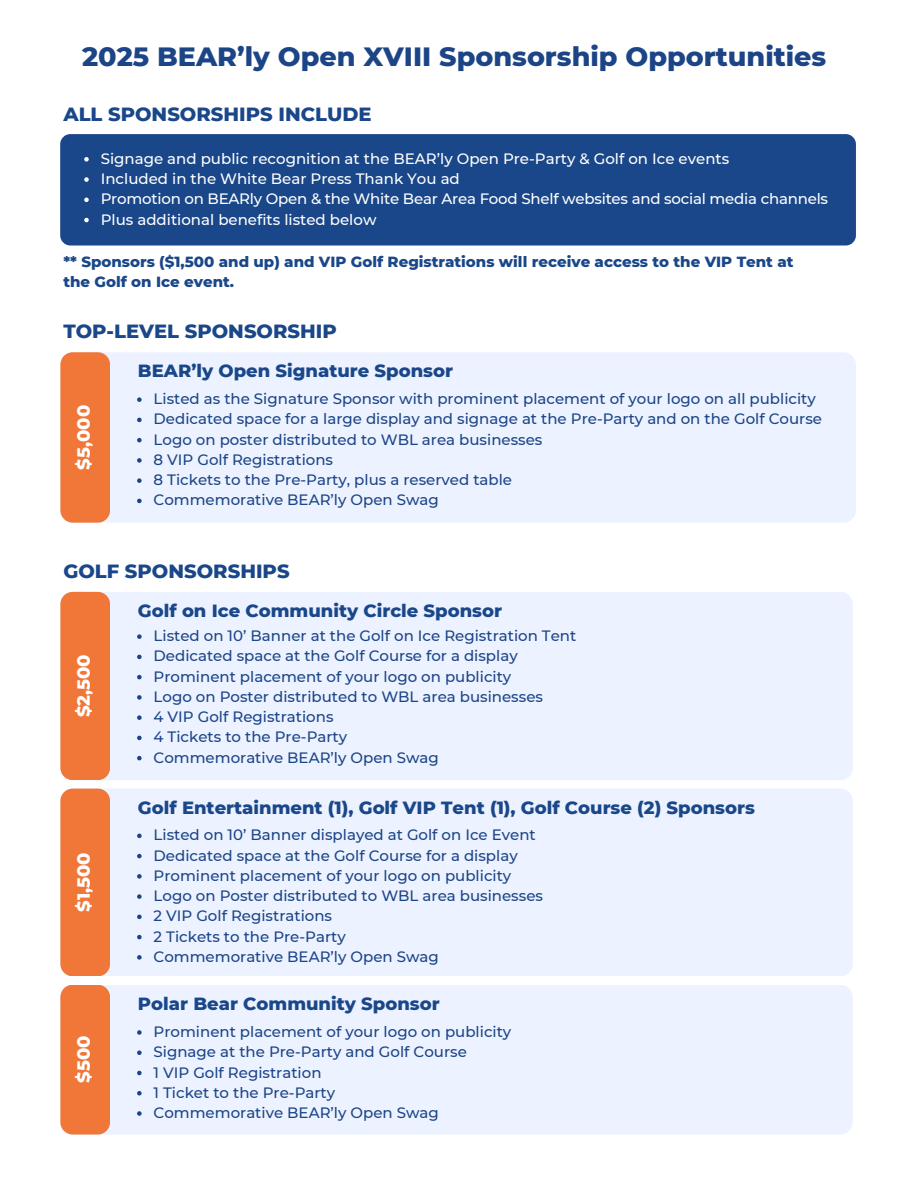
<style>
.page{position:relative;width:918px;height:1188px;background:#fff}
.page>*{position:absolute;margin:0;border:0;box-sizing:border-box;transform-origin:0 0}
.t1{font:800 27px "Montserrat";color:#1c4587}
.t2{font:800 19.5px "Montserrat";color:#1a4789}
.t3{font:800 18px "Montserrat";color:#1a4789}
.t4{font:800 18px "Montserrat";color:#fff}
.t5{font:500 15px "Montserrat";color:#1c4587}
.t6{font:500 15px "Montserrat";color:#fff}
.t7{font:800 15px/20.2px "Montserrat";color:#1a4789}
</style>
<div class="page">
<div style="left:60px;top:352px;width:796px;height:171px;background:#ecf2ff;border-radius:12px"></div>
<div style="left:60px;top:352px;width:50px;height:171px;background:#f17739;border-radius:12px"></div>
<svg style="left:137px;top:397px;width:5px;height:5px"></svg>
<svg style="left:137px;top:418px;width:5px;height:4px"></svg>
<svg style="left:137px;top:438px;width:5px;height:4px"></svg>
<svg style="left:137px;top:458px;width:5px;height:5px"></svg>
<svg style="left:137px;top:478px;width:5px;height:5px"></svg>
<svg style="left:137px;top:499px;width:5px;height:4px"></svg>
<div style="left:60px;top:592px;width:792px;height:188px;background:#ecf2ff;border-radius:12px"></div>
<div style="left:60px;top:592px;width:50px;height:188px;background:#f17739;border-radius:12px"></div>
<svg style="left:137px;top:634px;width:5px;height:5px"></svg>
<svg style="left:137px;top:655px;width:5px;height:4px"></svg>
<svg style="left:137px;top:675px;width:5px;height:4px"></svg>
<svg style="left:137px;top:695px;width:5px;height:5px"></svg>
<svg style="left:137px;top:715px;width:5px;height:5px"></svg>
<svg style="left:137px;top:736px;width:5px;height:4px"></svg>
<svg style="left:137px;top:756px;width:5px;height:4px"></svg>
<div style="left:60px;top:789px;width:793px;height:187px;background:#ecf2ff;border-radius:12px"></div>
<div style="left:60px;top:789px;width:50px;height:187px;background:#f17739;border-radius:12px"></div>
<svg style="left:137px;top:834px;width:5px;height:4px"></svg>
<svg style="left:137px;top:854px;width:5px;height:4px"></svg>
<svg style="left:137px;top:874px;width:5px;height:5px"></svg>
<svg style="left:137px;top:894px;width:5px;height:5px"></svg>
<svg style="left:137px;top:915px;width:5px;height:4px"></svg>
<svg style="left:137px;top:935px;width:5px;height:4px"></svg>
<svg style="left:137px;top:955px;width:5px;height:5px"></svg>
<div style="left:60px;top:985px;width:793px;height:150px;background:#ecf2ff;border-radius:12px"></div>
<div style="left:60px;top:985px;width:50px;height:150px;background:#f17739;border-radius:12px"></div>
<svg style="left:137px;top:1030px;width:5px;height:5px"></svg>
<svg style="left:137px;top:1051px;width:5px;height:4px"></svg>
<svg style="left:137px;top:1071px;width:5px;height:4px"></svg>
<svg style="left:137px;top:1091px;width:5px;height:5px"></svg>
<svg style="left:137px;top:1111px;width:5px;height:5px"></svg>
<div style="left:60px;top:134px;width:796px;height:112px;background:#1a4789;border-radius:10px"></div>
<svg style="left:84px;top:157px;width:5px;height:5px"></svg>
<svg style="left:84px;top:177px;width:5px;height:5px"></svg>
<svg style="left:84px;top:198px;width:5px;height:4px"></svg>
<svg style="left:84px;top:218px;width:5px;height:4px"></svg>
<p class="t1" style="left:82px;top:40px;width:746px">2025 BEAR’ly Open XVIII Sponsorship Opportunities</p>
<p class="t2" style="left:63px;top:102px;width:310px">ALL SPONSORSHIPS INCLUDE</p>
<p class="t6" style="left:101px;top:149px;width:630px">Signage and public recognition at the BEAR’ly Open Pre-Party &amp; Golf on Ice events</p>
<p class="t6" style="left:101px;top:170px;width:361px">Included in the White Bear Press Thank You ad</p>
<h3 class="t6" style="left:101px;top:190px;width:729px">Promotion on BEARly Open &amp; the White Bear Area Food Shelf websites and social media channels</h3>
<h3 class="t6" style="left:101px;top:210px;width:277px">Plus additional benefits listed below</h3>
<p class="t7" style="left:63px;top:251px;width:732px">** Sponsors ($1,500 and up) and VIP Golf Registrations will receive access to the VIP Tent at the Golf on Ice event.</p>
<p class="t2" style="left:63px;top:320px;width:275px">TOP-LEVEL SPONSORSHIP</p>
<h1 class="t4" style="left:72px;top:470px;width:66px;rotate:-90deg">$5,000</h1>
<h2 class="t3" style="left:138px;top:360px;width:317px">BEAR’ly Open Signature Sponsor</h2>
<h2 class="t5" style="left:154px;top:390px;width:664px">Listed as the Signature Sponsor with prominent placement of your logo on all publicity</h2>
<p class="t5" style="left:154px;top:410px;width:670px">Dedicated space for a large display and signage at the Pre-Party and on the Golf Course</p>
<p class="t5" style="left:154px;top:430px;width:390px">Logo on poster distributed to WBL area businesses</p>
<p class="t5" style="left:154px;top:450px;width:181px">8 VIP Golf Registrations</p>
<p class="t5" style="left:154px;top:471px;width:360px">8 Tickets to the Pre-Party, plus a reserved table</p>
<h4 class="t5" style="left:154px;top:491px;width:287px">Commemorative BEAR’ly Open Swag</h4>
<p class="t2" style="left:63px;top:559px;width:228px">GOLF SPONSORSHIPS</p>
<h3 class="t4" style="left:72px;top:717px;width:65px;rotate:-90deg">$2,500</h3>
<h3 class="t4" style="left:72px;top:912px;width:61px;rotate:-90deg">$1,500</h3>
<h3 class="t4" style="left:72px;top:1083px;width:49px;rotate:-90deg">$500</h3>
<h2 class="t3" style="left:138px;top:600px;width:366px">Golf on Ice Community Circle Sponsor</h2>
<h3 class="t5" style="left:154px;top:627px;width:424px">Listed on 10’ Banner at the Golf on Ice Registration Tent</h3>
<p class="t5" style="left:154px;top:647px;width:366px">Dedicated space at the Golf Course for a display</p>
<p class="t5" style="left:154px;top:667px;width:359px">Prominent placement of your logo on publicity</p>
<p class="t5" style="left:154px;top:687px;width:391px">Logo on Poster distributed to WBL area businesses</p>
<p class="t5" style="left:154px;top:708px;width:181px">4 VIP Golf Registrations</p>
<p class="t5" style="left:154px;top:728px;width:195px">4 Tickets to the Pre-Party</p>
<p class="t5" style="left:154px;top:748px;width:287px">Commemorative BEAR’ly Open Swag</p>
<p class="t3" style="left:138px;top:796px;width:618px">Golf Entertainment (1), Golf VIP Tent (1), Golf Course (2) Sponsors</p>
<h3 class="t5" style="left:154px;top:826px;width:384px">Listed on 10’ Banner displayed at Golf on Ice Event</h3>
<p class="t5" style="left:154px;top:846px;width:366px">Dedicated space at the Golf Course for a display</p>
<p class="t5" style="left:154px;top:866px;width:359px">Prominent placement of your logo on publicity</p>
<p class="t5" style="left:154px;top:887px;width:391px">Logo on Poster distributed to WBL area businesses</p>
<p class="t5" style="left:154px;top:907px;width:180px">2 VIP Golf Registrations</p>
<p class="t5" style="left:154px;top:927px;width:194px">2 Tickets to the Pre-Party</p>
<p class="t5" style="left:154px;top:947px;width:287px">Commemorative BEAR’ly Open Swag</p>
<p class="t3" style="left:138px;top:992px;width:303px">Polar Bear Community Sponsor</p>
<h3 class="t5" style="left:154px;top:1022px;width:359px">Prominent placement of your logo on publicity</h3>
<p class="t5" style="left:154px;top:1043px;width:315px">Signage at the Pre-Party and Golf Course</p>
<p class="t5" style="left:154px;top:1063px;width:169px">1 VIP Golf Registration</p>
<p class="t5" style="left:154px;top:1083px;width:183px">1 Ticket to the Pre-Party</p>
<p class="t5" style="left:154px;top:1103px;width:287px">Commemorative BEAR’ly Open Swag</p>
</div>
